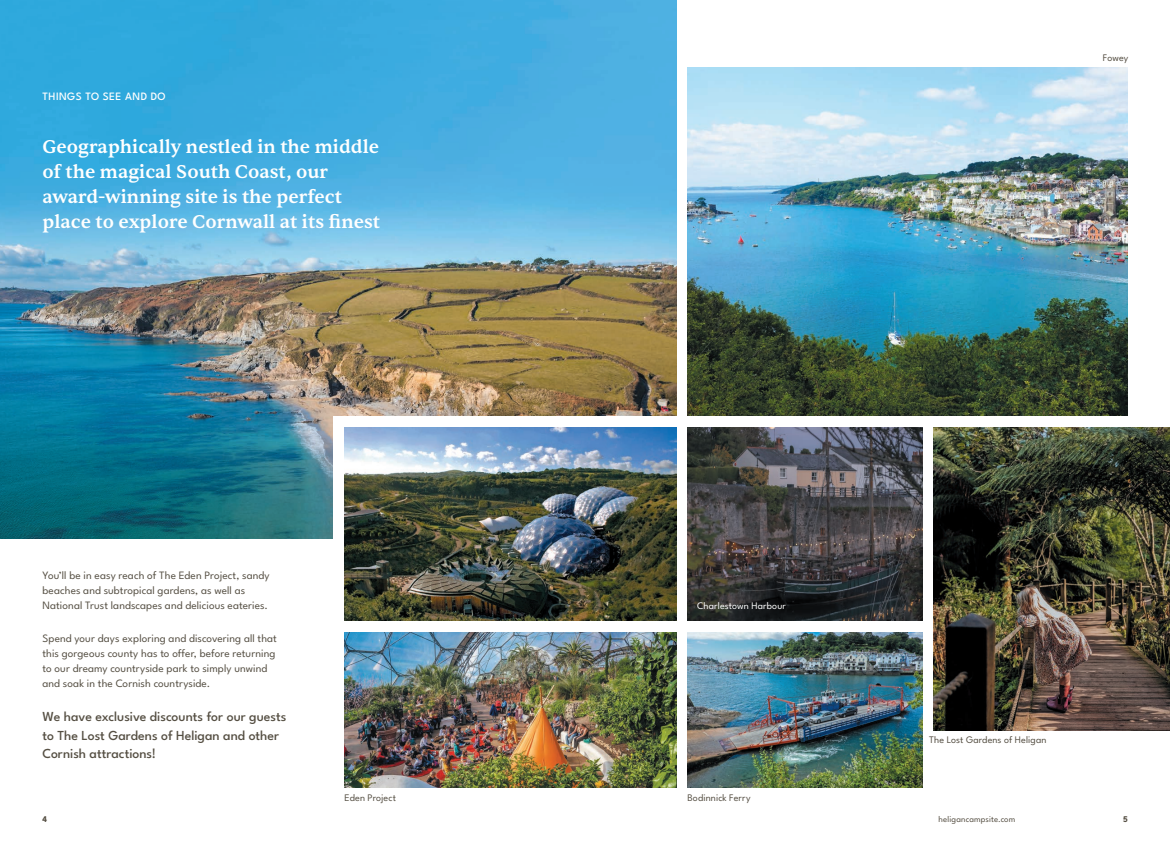
<style>
.page{position:relative;width:1170px;height:851px;background:#fff}
.page>*{position:absolute;margin:0;border:0;box-sizing:border-box;transform-origin:0 0}
.t1{font:500 18.75px/25px "Sentient";color:#fff}
.t2{font:500 13.75px/18.8px "League Spartan";color:#554f43}
.t3{font:11.25px/15px "League Spartan";letter-spacing:.005em;color:#554f43}
.t4{font:500 11.25px "League Spartan";letter-spacing:.035em;color:#fff}
.t5{font:10px "League Spartan";letter-spacing:.01em;color:#554f43}
.t6{font:10px "League Spartan";letter-spacing:.01em;color:#fff}
.t7{font:8.75px "League Spartan";letter-spacing:.01em;color:#554f43}
.t8{font:700 8.75px "League Spartan";color:#554f43}
</style>
<div class="page">
<img style="left:0;top:0;width:676px;height:539px">
<div style="left:333px;top:416px;width:350px;height:192px;background:#fff"></div>
<img style="left:344px;top:427px;width:332px;height:193px">
<img style="left:687px;top:427px;width:235px;height:193px">
<img style="left:687px;top:68px;width:440px;height:348px">
<img style="left:344px;top:632px;width:332px;height:155px">
<img style="left:933px;top:427px;width:236px;height:303px">
<img style="left:687px;top:632px;width:235px;height:155px">
<p class="t4" style="left:43px;top:88px;width:125px">THINGS TO SEE AND DO</p>
<h1 class="t1" style="left:43px;top:134px;width:339px">Geographically nestled in the middle of the magical South Coast, our award-winning site is the perfect place to explore Cornwall at its finest</h1>
<p class="t3" style="left:43px;top:567px;width:229px">You’ll be in easy reach of The Eden Project, sandy beaches and subtropical gardens, as well as<br>National Trust landscapes and delicious eateries.</p>
<p class="t3" style="left:43px;top:629px;width:236px">Spend your days exploring and discovering all that this gorgeous county has to offer, before returning to our dreamy countryside park to simply unwind and soak in the Cornish countryside.</p>
<p class="t2" style="left:43px;top:705px;width:245px">We have exclusive discounts for our guests to The Lost Gardens of Heligan and other<br>Cornish attractions!</p>
<p class="t5" style="left:344px;top:790px;width:53px">Eden Project</p>
<p class="t5" style="left:1102px;top:50px;width:27px">Fowey</p>
<p class="t6" style="left:697px;top:598px;width:90px">Charlestown Harbour</p>
<p class="t5" style="left:687px;top:790px;width:65px">Bodinnick Ferry</p>
<p class="t5" style="left:929px;top:732px;width:119px">The Lost Gardens of Heligan</p>
<p class="t8" style="left:43px;top:811px;width:6px">4</p>
<p class="t7" style="left:938px;top:812px;width:78px">heligancampsite.com</p>
<p class="t8" style="left:1122px;top:811px;width:6px">5</p>
</div>
